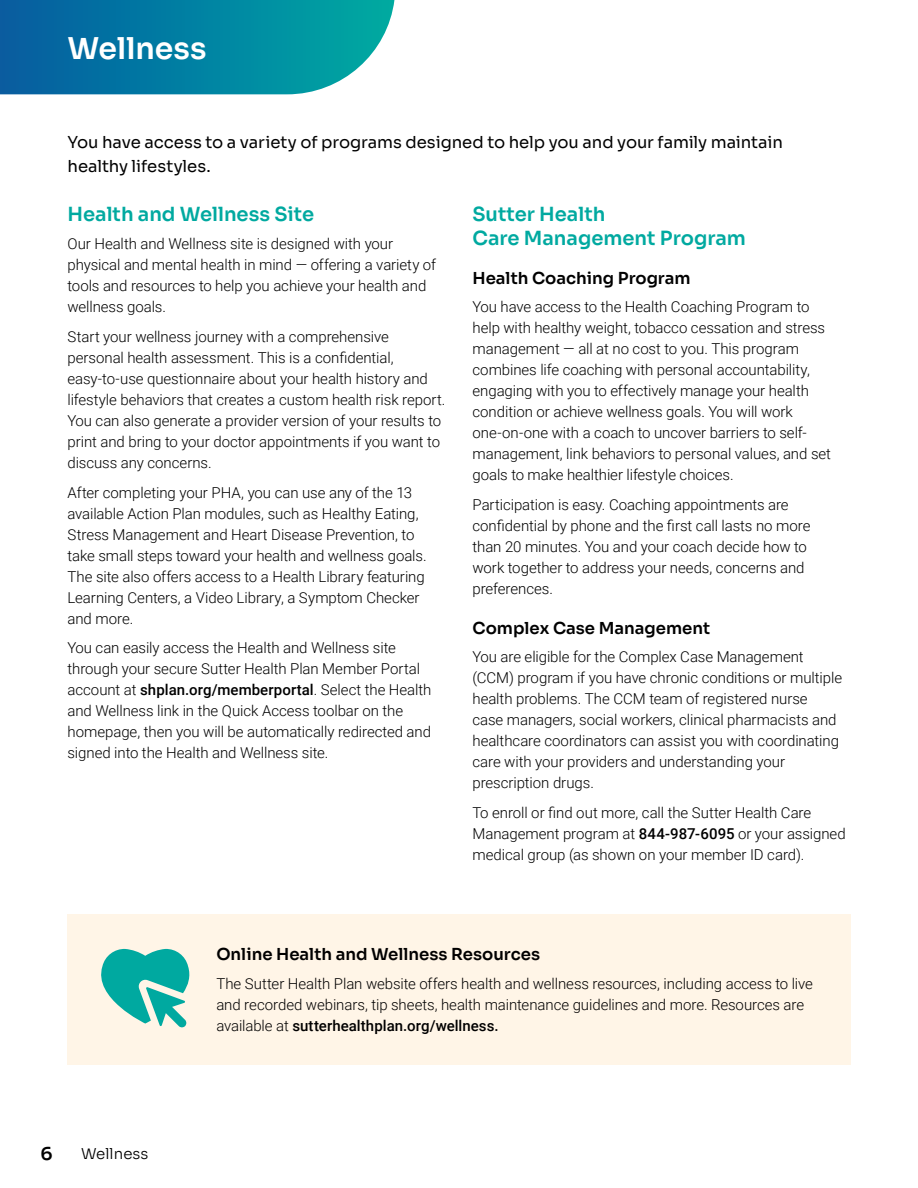
<style>
.page{position:relative;width:918px;height:1188px;background:#fff}
.page>*{position:absolute;margin:0;border:0;box-sizing:border-box;transform-origin:0 0}
.t1{font:600 30px "Sora";color:#fff}
.t2{font:600 19.5px/24px "Sora";color:#00a9a0}
.t3{font:600 18px "Sora";color:#000}
.t4{font:16.5px/24px "Sora";letter-spacing:-.005em;color:#000}
.t5{font:600 16.5px "Sora";color:#000}
.t6{font:300 15px/21px "Roboto";letter-spacing:-.005em;color:#000}
.t7{font:300 15px "Sora";letter-spacing:.005em;color:#000}
.s1{font-weight:500}
</style>
<div class="page">
<svg style="left:0;top:0;width:394px;height:94px;background:#1188a7"></svg>
<div style="left:67px;top:914px;width:783px;height:151px;background:#fff5e7"></div>
<svg style="left:101px;top:949px;width:89px;height:79px"></svg>
<h2 class="t1" style="left:68px;top:23px;width:140px">Wellness</h2>
<p class="t4" style="left:68px;top:128px;width:717px">You have access to a variety of programs designed to help you and your family maintain healthy lifestyles.</p>
<h3 class="t2" style="left:68px;top:200px;width:248px">Health and Wellness Site</h3>
<p class="t6" style="left:68px;top:233px;width:370px">Our Health and Wellness site is designed with your physical and mental health in mind — offering a variety of tools and resources to help you achieve your health and wellness goals.</p>
<p class="t6" style="left:68px;top:326px;width:380px">Start your wellness journey with a comprehensive personal health assessment. This is a confidential, easy-to-use questionnaire about your health history and lifestyle behaviors that creates a custom health risk report.<br>You can also generate a provider version of your results to print and bring to your doctor appointments if you want to discuss any concerns.</p>
<p class="t6" style="left:68px;top:481px;width:361px">After completing your PHA, you can use any of the 13 available Action Plan modules, such as Healthy Eating, Stress Management and Heart Disease Prevention, to take small steps toward your health and wellness goals.<br>The site also offers access to a Health Library featuring Learning Centers, a Video Library, a Symptom Checker and more.</p>
<p class="t6" style="left:68px;top:637px;width:365px">You can easily access the Health and Wellness site through your secure Sutter Health Plan Member Portal account at <span class="s1">shplan.org/memberportal</span>. Select the Health and Wellness link in the Quick Access toolbar on the homepage, then you will be automatically redirected and signed into the Health and Wellness site.</p>
<h3 class="t2" style="left:472px;top:200px;width:275px">Sutter Health<br>Care Management Program</h3>
<h4 class="t5" style="left:472px;top:264px;width:220px">Health Coaching Program</h4>
<p class="t6" style="left:472px;top:296px;width:360px">You have access to the Health Coaching Program to help with healthy weight, tobacco cessation and stress management — all at no cost to you. This program combines life coaching with personal accountability, engaging with you to effectively manage your health condition or achieve wellness goals. You will work one-on-one with a coach to uncover barriers to self&shy;management, link behaviors to personal values, and set goals to make healthier lifestyle choices.</p>
<p class="t6" style="left:472px;top:493px;width:339px">Participation is easy. Coaching appointments are confidential by phone and the first call lasts no more than 20 minutes. You and your coach decide how to work together to address your needs, concerns and preferences.</p>
<h4 class="t5" style="left:472px;top:614px;width:239px">Complex Case Management</h4>
<p class="t6" style="left:472px;top:646px;width:371px">You are eligible for the Complex Case Management (CCM) program if you have chronic conditions or multiple health problems. The CCM team of registered nurse case managers, social workers, clinical pharmacists and healthcare coordinators can assist you with coordinating care with your providers and understanding your prescription drugs.</p>
<p class="t6" style="left:472px;top:801px;width:375px">To enroll or find out more, call the Sutter Health Care<br>Management program at <span class="s1">844-987-6095</span> or your assigned medical group (as shown on your member ID card).</p>
<h4 class="t5" style="left:216px;top:941px;width:325px">Online Health and Wellness Resources</h4>
<p class="t6" style="left:216px;top:972px;width:598px">The Sutter Health Plan website offers health and wellness resources, including access to live and recorded webinars, tip sheets, health maintenance guidelines and more. Resources are available at <span class="s1">sutterhealthplan.org/wellness.</span></p>
<p class="t3" style="left:40px;top:1139px;width:14px">6</p>
<p class="t7" style="left:81px;top:1141px;width:69px">Wellness</p>
</div>
